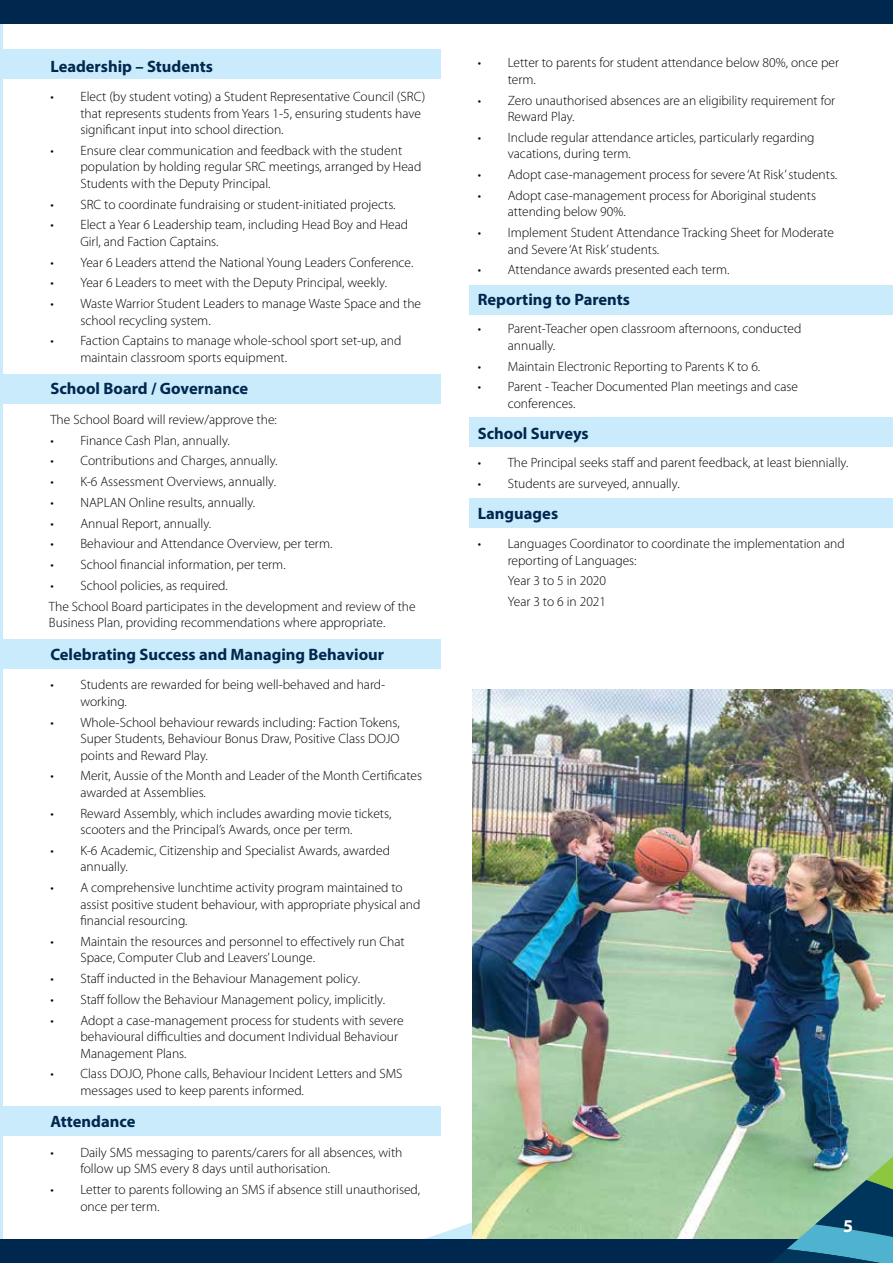
<style>
.page{position:relative;width:893px;height:1263px;background:#fff}
.page>*{position:absolute;margin:0;border:0;box-sizing:border-box;transform-origin:0 0}
.t1{font:700 18px "Myriad Pro";color:#fff}
.t2{font:700 16.5px "Myriad Pro";color:#00274d}
.t3{font:300 13.5px/16.5px "Myriad Pro";color:#000}
</style>
<div class="page">
<hr style="left:0;top:19px;width:2px;height:1244px;background:#c9ebfc">
<div style="left:0;top:49px;width:440px;height:29px;background:#c9ebfc"></div>
<div style="left:0;top:374px;width:440px;height:30px;background:#c9ebfc"></div>
<div style="left:0;top:639px;width:440px;height:29px;background:#c9ebfc"></div>
<div style="left:0;top:1106px;width:440px;height:30px;background:#c9ebfc"></div>
<div style="left:470px;top:285px;width:423px;height:30px;background:#c9ebfc"></div>
<div style="left:470px;top:417px;width:423px;height:30px;background:#c9ebfc"></div>
<div style="left:470px;top:498px;width:423px;height:30px;background:#c9ebfc"></div>
<div style="left:0;top:0;width:893px;height:23px;background:#00274d"></div>
<img style="left:472px;top:689px;width:421px;height:550px">
<div style="left:0;top:1239px;width:893px;height:24px;background:#00274d"></div>
<svg style="left:754px;top:1142px;width:139px;height:121px"></svg>
<p class="t2" style="left:50px;top:55px;width:164px">Leadership – Students</p>
<p class="t3" style="left:80px;top:89px;width:346px;text-indent:-30px">• Elect (by student voting) a Student Representative Council (SRC) that represents students from Years 1-5, ensuring students have significant input into school direction.</p>
<p class="t3" style="left:80px;top:142px;width:343px;text-indent:-30px">• Ensure clear communication and feedback with the student population by holding regular SRC meetings, arranged by Head<br>Students with the Deputy Principal.</p>
<p class="t3" style="left:50px;top:196px;width:347px">• SRC to coordinate fundraising or student-initiated projects.</p>
<p class="t3" style="left:80px;top:217px;width:329px;text-indent:-30px">• Elect a Year 6 Leadership team, including Head Boy and Head<br>Girl, and Faction Captains.</p>
<p class="t3" style="left:50px;top:254px;width:364px">• Year 6 Leaders attend the National Young Leaders Conference.</p>
<p class="t3" style="left:50px;top:275px;width:338px">• Year 6 Leaders to meet with the Deputy Principal, weekly.</p>
<p class="t3" style="left:80px;top:296px;width:342px;text-indent:-30px">• Waste Warrior Student Leaders to manage Waste Space and the school recycling system.</p>
<p class="t3" style="left:80px;top:333px;width:323px;text-indent:-30px">• Faction Captains to manage whole-school sport set-up, and maintain classroom sports equipment.</p>
<p class="t2" style="left:50px;top:378px;width:199px">School Board / Governance</p>
<p class="t3" style="left:50px;top:411px;width:228px">The School Board will review/approve the:</p>
<p class="t3" style="left:50px;top:432px;width:181px">• Finance Cash Plan, annually.</p>
<p class="t3" style="left:50px;top:453px;width:229px">• Contributions and Charges, annually.</p>
<p class="t3" style="left:50px;top:474px;width:227px">• K-6 Assessment Overviews, annually.</p>
<p class="t3" style="left:50px;top:494px;width:206px">• NAPLAN Online results, annually.</p>
<p class="t3" style="left:50px;top:515px;width:162px">• Annual Report, annually.</p>
<p class="t3" style="left:50px;top:536px;width:284px">• Behaviour and Attendance Overview, per term.</p>
<p class="t3" style="left:50px;top:557px;width:237px">• School financial information, per term.</p>
<p class="t3" style="left:49px;top:575px;width:368px;line-height:20.7px">• School policies, as required.<br>The School Board participates in the development and review of the</p>
<p class="t3" style="left:49px;top:615px;width:338px">Business Plan, providing recommendations where appropriate.</p>
<p class="t2" style="left:50px;top:643px;width:335px">Celebrating Success and Managing Behaviour</p>
<p class="t3" style="left:80px;top:677px;width:306px;text-indent:-30px">• Students are rewarded for being well-behaved and hard&shy;working.</p>
<p class="t3" style="left:80px;top:714px;width:321px;text-align:justify;text-indent:-30px">• Whole-School behaviour rewards including: Faction Tokens, Super Students, Behaviour Bonus Draw, Positive Class DOJO points and Reward Play.</p>
<p class="t3" style="left:80px;top:768px;width:343px;text-indent:-30px">• Merit, Aussie of the Month and Leader of the Month Certificates awarded at Assemblies.</p>
<p class="t3" style="left:80px;top:805px;width:312px;text-indent:-30px">• Reward Assembly, which includes awarding movie tickets, scooters and the Principal’s Awards, once per term.</p>
<p class="t3" style="left:80px;top:842px;width:311px;text-indent:-30px">• K-6 Academic, Citizenship and Specialist Awards, awarded annually.</p>
<p class="t3" style="left:80px;top:879px;width:342px;text-indent:-30px">• A comprehensive lunchtime activity program maintained to assist positive student behaviour, with appropriate physical and financial resourcing.</p>
<p class="t3" style="left:80px;top:933px;width:326px;text-indent:-30px">• Maintain the resources and personnel to effectively run Chat<br>Space, Computer Club and Leavers’ Lounge.</p>
<p class="t3" style="left:50px;top:970px;width:311px">• Staff inducted in the Behaviour Management policy.</p>
<p class="t3" style="left:50px;top:991px;width:336px">• Staff follow the Behaviour Management policy, implicitly.</p>
<p class="t3" style="left:80px;top:1012px;width:325px;text-indent:-30px">• Adopt a case-management process for students with severe behavioural difficulties and document Individual Behaviour<br>Management Plans.</p>
<p class="t3" style="left:80px;top:1066px;width:324px;text-indent:-30px">• Class DOJO, Phone calls, Behaviour Incident Letters and SMS messages used to keep parents informed.</p>
<p class="t2" style="left:50px;top:1111px;width:87px">Attendance</p>
<p class="t3" style="left:80px;top:1144px;width:324px;text-indent:-30px">• Daily SMS messaging to parents/carers for all absences, with follow up SMS every 8 days until authorisation.</p>
<p class="t3" style="left:80px;top:1181px;width:341px;text-indent:-30px">• Letter to parents following an SMS if absence still unauthorised, once per term.</p>
<p class="t3" style="left:508px;top:55px;width:333px;text-indent:-30px">• Letter to parents for student attendance below 80%, once per term.</p>
<p class="t3" style="left:508px;top:92px;width:329px;text-indent:-30px">• Zero unauthorised absences are an eligibility requirement for<br>Reward Play.</p>
<p class="t3" style="left:508px;top:129px;width:308px;text-indent:-30px">• Include regular attendance articles, particularly regarding vacations, during term.</p>
<p class="t3" style="left:478px;top:166px;width:361px">• Adopt case-management process for severe ‘At Risk’ students.</p>
<p class="t3" style="left:508px;top:187px;width:310px;text-indent:-30px">• Adopt case-management process for Aboriginal students attending below 90%.</p>
<p class="t3" style="left:508px;top:224px;width:328px;text-indent:-30px">• Implement Student Attendance Tracking Sheet for Moderate and Severe ‘At Risk’ students.</p>
<p class="t3" style="left:478px;top:262px;width:253px">• Attendance awards presented each term.</p>
<p class="t2" style="left:478px;top:289px;width:154px">Reporting to Parents</p>
<p class="t3" style="left:508px;top:321px;width:295px;text-indent:-30px">• Parent-Teacher open classroom afternoons, conducted annually.</p>
<p class="t3" style="left:478px;top:358px;width:284px">• Maintain Electronic Reporting to Parents K to 6.</p>
<p class="t3" style="left:508px;top:379px;width:292px;text-indent:-30px">• Parent - Teacher Documented Plan meetings and case conferences.</p>
<p class="t2" style="left:478px;top:422px;width:112px">School Surveys</p>
<p class="t3" style="left:478px;top:454px;width:372px">• The Principal seeks staff and parent feedback, at least biennially.</p>
<p class="t3" style="left:478px;top:475px;width:203px">• Students are surveyed, annually.</p>
<p class="t2" style="left:478px;top:502px;width:82px">Languages</p>
<p class="t3" style="left:508px;top:536px;width:338px;text-indent:-30px">• Languages Coordinator to coordinate the implementation and reporting of Languages:</p>
<p class="t3" style="left:508px;top:571px;width:100px;line-height:20.7px">Year 3 to 5 in 2020<br>Year 3 to 6 in 2021</p>
<h1 class="t1" style="left:843px;top:1214px;width:11px">5</h1>
</div>
